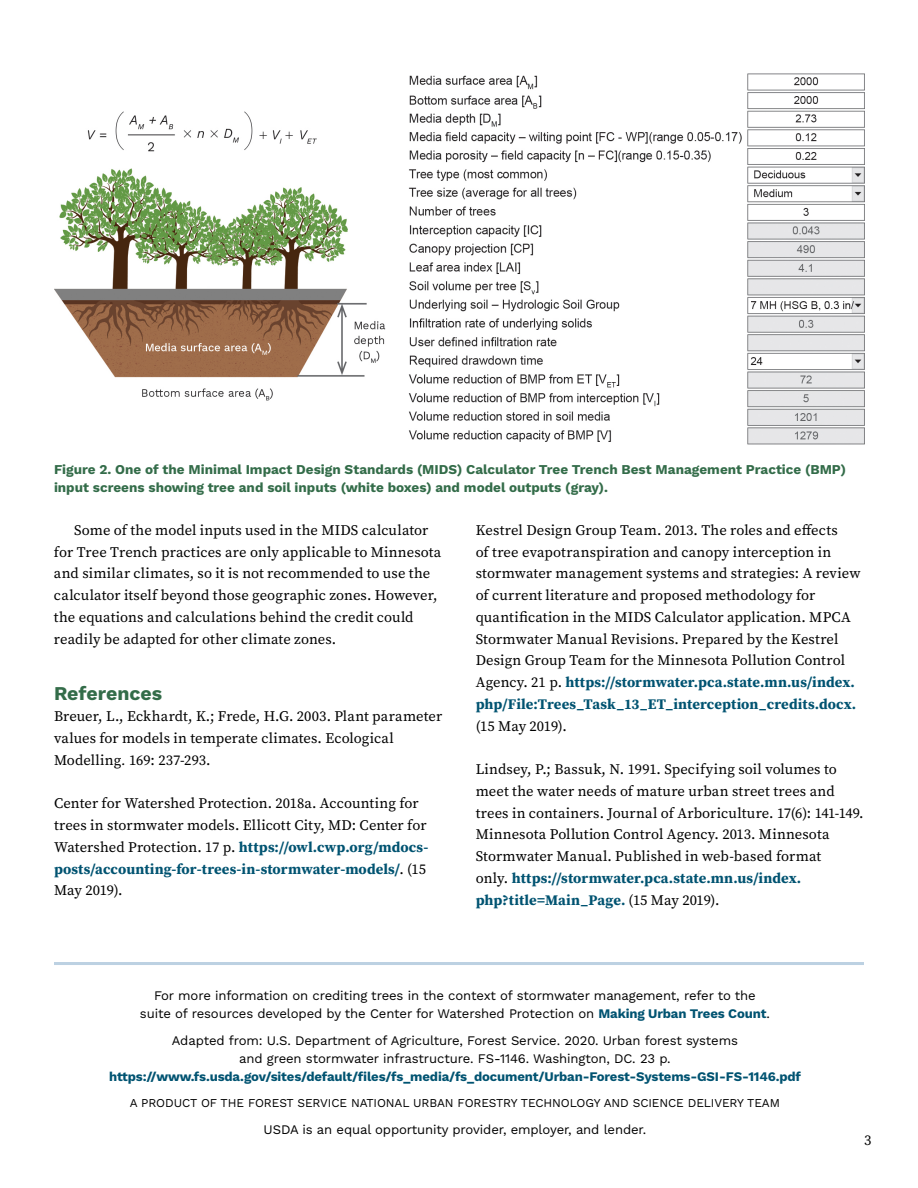
<style>
.page{position:relative;width:918px;height:1188px;background:#fff}
.page>*{position:absolute;margin:0;border:0;box-sizing:border-box;transform-origin:0 0}
.t1{font:700 19.5px "Work Sans";color:#336c49}
.t2{font:14.7px/21.8px "Source Serif Pro";letter-spacing:.005em;color:#000}
.t3{font:700 13.5px/18px "Work Sans";color:#336c49}
.t4{font:13.2px/18px "Work Sans";letter-spacing:-.01em;color:#000;text-align:center}
.t5{font:700 13.2px "Work Sans";letter-spacing:-.01em;color:#005371}
.t6{font:12px "Work Sans";letter-spacing:-.01em;color:#000}
.s1{font-style:italic}
.s2{font-weight:700;color:#005371}
</style>
<div class="page">
<img style="left:54px;top:73px;width:811px;height:372px">
<hr style="left:54px;top:962px;width:810px;height:3px;background:#bcd1e2">
<p class="t3" style="left:54px;top:460px;width:794px">Figure 2. One of the Minimal Impact Design Standards (MIDS) Calculator Tree Trench Best Management Practice (BMP) input screens showing tree and soil inputs (white boxes) and model outputs (gray).</p>
<p class="t2" style="left:54px;top:519px;width:389px;text-indent:20px">Some of the model inputs used in the MIDS calculator for Tree Trench practices are only applicable to Minnesota and similar climates, so it is not recommended to use the calculator itself beyond those geographic zones. However, the equations and calculations behind the credit could readily be adapted for other climate zones.</p>
<h1 class="t1" style="left:54px;top:678px;width:110px">References</h1>
<p class="t2" style="left:54px;top:706px;width:390px">Breuer, L., Eckhardt, K.; Frede, H.G. 2003. Plant parameter values for models in temperate climates. Ecological<br>Modelling<span class="s1">.</span> 169: 237-293.</p>
<p class="t2" style="left:54px;top:793px;width:376px">Center for Watershed Protection. 2018a. Accounting for trees in stormwater models. Ellicott City, MD: Center for Watershed Protection. 17 p. <span class="s2">https://owl.cwp.org/mdocs&shy;posts/accounting-for-trees-in-stormwater-models/</span>. (15<br>May 2019).</p>
<p class="t2" style="left:476px;top:519px;width:386px">Kestrel Design Group Team. 2013. The roles and effects<br>of tree evapotranspiration and canopy interception in stormwater management systems and strategies: A review of current literature and proposed methodology for quantification in the MIDS Calculator application. MPCA Stormwater Manual Revisions. Prepared by the Kestrel Design Group Team for the Minnesota Pollution Control Agency. 21 p. <span class="s2">https://stormwater.pca.state.mn.us/index. php/File:Trees_Task_13_ET_interception_credits.docx.</span></p>
<p class="t2" style="left:476px;top:715px;width:93px">(15 May 2019).</p>
<p class="t2" style="left:476px;top:758px;width:389px">Lindsey, P.; Bassuk, N. 1991. Specifying soil volumes to meet the water needs of mature urban street trees and trees in containers. Journal of Arboriculture. 17(6): 141-149.<br>Minnesota Pollution Control Agency. 2013. Minnesota Stormwater Manual. Published in web-based format<br>only. <span class="s2">https://stormwater.pca.state.mn.us/index. php?title=Main_Page.</span> (15 May 2019).</p>
<p class="t4" style="left:140px;top:986px;width:631px">For more information on crediting trees in the context of stormwater management, refer to the suite of resources developed by the Center for Watershed Protection on <span class="s2">Making Urban Trees Count</span>.</p>
<p class="t4" style="left:172px;top:1031px;width:568px">Adapted from: U.S. Department of Agriculture, Forest Service. 2020. Urban forest systems and green stormwater infrastructure. FS-1146. Washington, DC. 23 p.</p>
<p class="t5" style="left:109px;top:1066px;width:693px">https://www.fs.usda.gov/sites/default/files/fs_media/fs_document/Urban-Forest-Systems-GSI-FS-1146.pdf</p>
<p class="t6" style="left:130px;top:1094px;width:652px">A PRODUCT OF THE FOREST SERVICE NATIONAL URBAN FORESTRY TECHNOLOGY AND SCIENCE DELIVERY TEAM</p>
<p class="t4" style="left:264px;top:1120px;width:384px">USDA is an equal opportunity provider, employer, and lender.</p>
<p class="t2" style="left:864px;top:1129px;width:9px">3</p>
</div>
